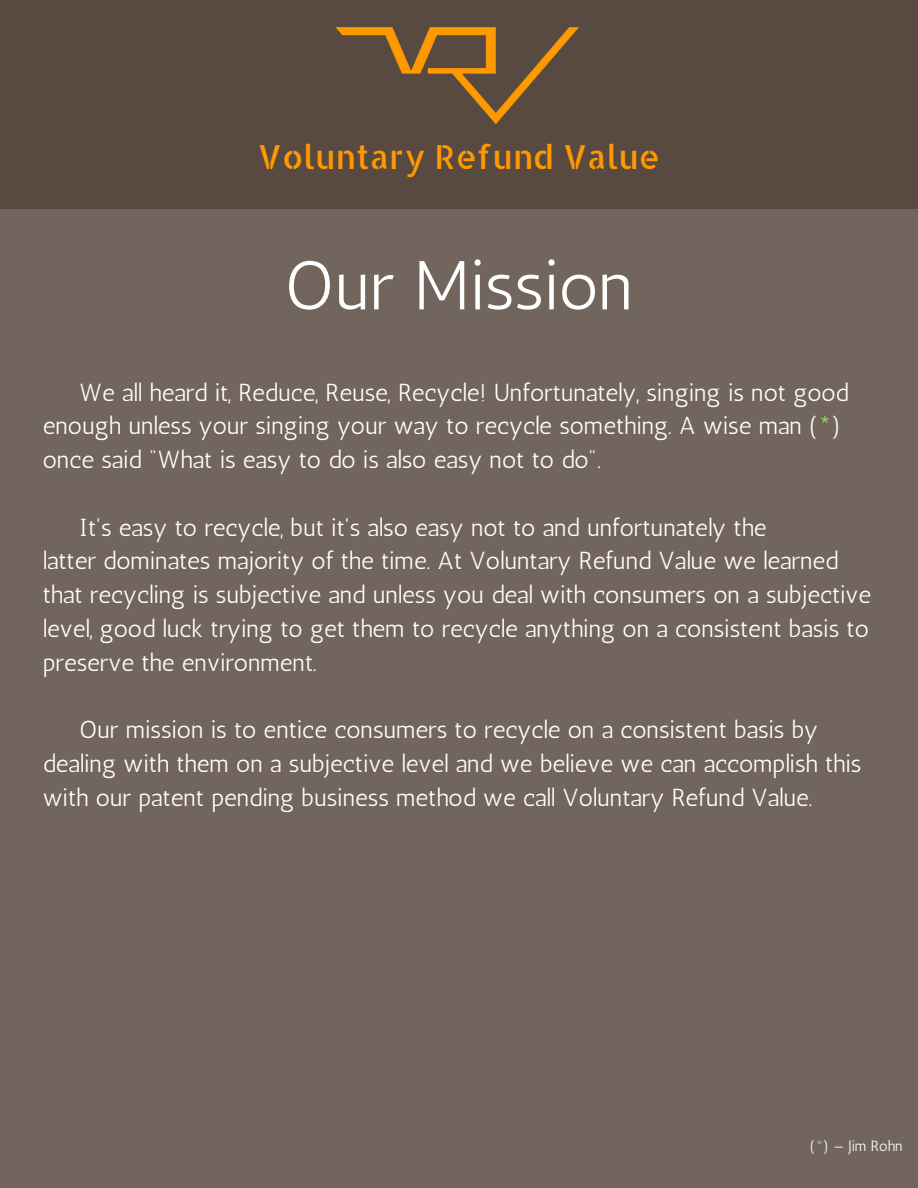
<style>
.page{position:relative;width:918px;height:1188px;background:#71655d}
.page>*{position:absolute;margin:0;border:0;box-sizing:border-box;transform-origin:0 0}
.t1{font:69px "Antic";color:#fff}
.t2{font:33.15px "Allerta Stencil";color:#f90}
.t3{font:24.6px/33.8px "Antic";color:#fff}
.t4{font:14.7px "Antic";color:#fff}
.s1{color:#99e265}
</style>
<div class="page">
<div style="left:0;top:0;width:918px;height:208px;background:#584a40"></div>
<img style="left:335px;top:27px;width:244px;height:97px">
<h2 class="t2" style="left:258px;top:135px;width:404px">Voluntary Refund Value</h2>
<h1 class="t1" style="left:285px;top:245px;width:350px">Our Mission</h1>
<p class="t3" style="left:43px;top:375px;width:808px;text-indent:37px">We all heard it, Reduce, Reuse, Recycle! Unfortunately, singing is not good enough unless your singing your way to recycle something. A wise man (<span class="s1">*</span>) once said "What is easy to do is also easy not to do".</p>
<p class="t3" style="left:43px;top:510px;width:830px;text-indent:37px">It's easy to recycle, but it's also easy not to and unfortunately the<br>latter dominates majority of the time. At Voluntary Refund Value we learned that recycling is subjective and unless you deal with consumers on a subjective level, good luck trying to get them to recycle anything on a consistent basis to preserve the environment.</p>
<p class="t3" style="left:43px;top:713px;width:820px;text-indent:37px">Our mission is to entice consumers to recycle on a consistent basis by dealing with them on a subjective level and we believe we can accomplish this with our patent pending business method we call Voluntary Refund Value.</p>
<p class="t4" style="left:810px;top:1137px;width:94px">(<span class="s1">*</span>) — Jim Rohn</p>
</div>
